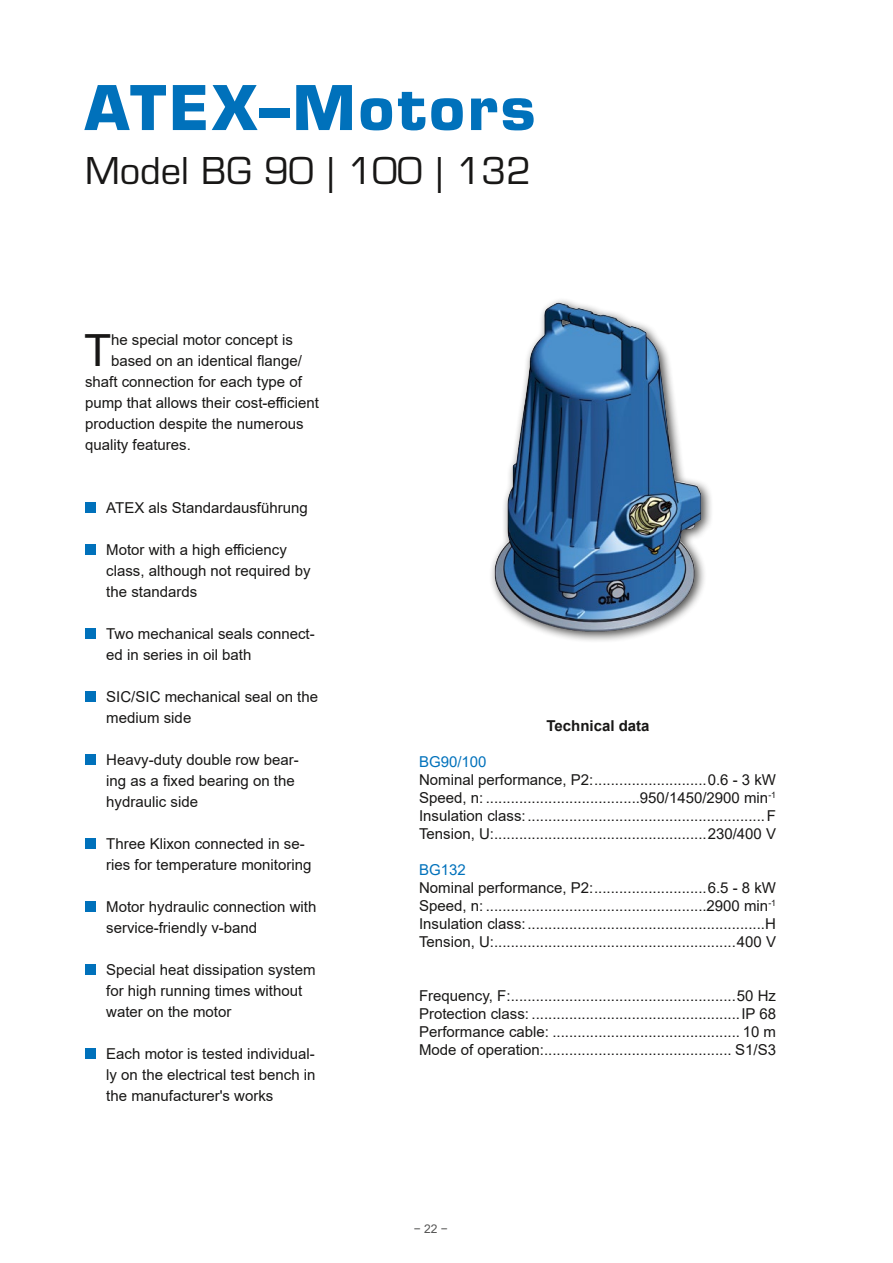
<style>
.page{position:relative;width:893px;height:1263px;background:#fff}
.page>*{position:absolute;margin:0;border:0;box-sizing:border-box;transform-origin:0 0}
.t1{font:700 60px "Eurostile LT Std";letter-spacing:.05em;color:#0071bb}
.t2{font:44.4px "Arial";color:#181716}
.t3{font:36px "Eurostile LT Std";color:#181716}
.t4{font:15px/21px "Arial";color:#181716}
.t5{font:700 15px "Arial";color:#181716}
.t6{font:15px "Arial";color:#0071bb}
.t7{font:12px "Arial";color:#565655}
</style>
<div class="page">
<div style="left:489px;top:297px;width:224px;height:346px;background:#181716;opacity:.75"></div>
<img style="left:514px;top:303px;width:44px;height:161px">
<div style="left:85px;top:502px;width:11px;height:11px;background:#0071bb"></div>
<div style="left:85px;top:544px;width:11px;height:11px;background:#0071bb"></div>
<div style="left:85px;top:628px;width:11px;height:11px;background:#0071bb"></div>
<div style="left:85px;top:691px;width:11px;height:11px;background:#0071bb"></div>
<div style="left:85px;top:754px;width:11px;height:11px;background:#0071bb"></div>
<div style="left:85px;top:838px;width:11px;height:11px;background:#0071bb"></div>
<div style="left:85px;top:901px;width:11px;height:11px;background:#0071bb"></div>
<div style="left:85px;top:964px;width:11px;height:11px;background:#0071bb"></div>
<div style="left:85px;top:1048px;width:11px;height:11px;background:#0071bb"></div>
<h1 class="t1" style="left:85px;top:71px;width:452px">ATEX–Motors</h1>
<h3 class="t3" style="left:85px;top:149px;width:447px">Model BG 90 | 100 | 132</h3>
<h2 class="t2" style="left:84px;top:319px;width:29px">T</h2>
<p class="t4" style="left:111px;top:329px;width:183px">he special motor concept is</p>
<p class="t4" style="left:111px;top:350px;width:192px">based on an identical flange/</p>
<p class="t4" style="left:85px;top:371px;width:218px">shaft connection for each type of</p>
<p class="t4" style="left:85px;top:392px;width:235px">pump that allows their cost-efficient</p>
<p class="t4" style="left:85px;top:413px;width:220px">production despite the numerous</p>
<p class="t4" style="left:85px;top:434px;width:107px">quality features.</p>
<p class="t4" style="left:106px;top:497px;width:203px">ATEX als Standardausführung</p>
<p class="t4" style="left:106px;top:539px;width:206px">Motor with a high efficiency class, although not required by the standards</p>
<p class="t4" style="left:106px;top:623px;width:210px">Two mechanical seals connect&shy;ed in series in oil bath</p>
<p class="t4" style="left:106px;top:686px;width:213px">SIC/SIC mechanical seal on the medium side</p>
<p class="t4" style="left:106px;top:749px;width:194px">Heavy-duty double row bear&shy;ing as a fixed bearing on the hydraulic side</p>
<p class="t4" style="left:106px;top:833px;width:207px">Three Klixon connected in se&shy;ries for temperature monitoring</p>
<p class="t4" style="left:106px;top:896px;width:212px">Motor hydraulic connection with service-friendly v-band</p>
<p class="t4" style="left:106px;top:959px;width:211px">Special heat dissipation system for high running times without water on the motor</p>
<p class="t4" style="left:106px;top:1043px;width:211px;text-align:justify">Each motor is tested individual&shy;ly on the electrical test bench in the manufacturer's works</p>
<p class="t5" style="left:546px;top:715px;width:105px">Technical data</p>
<p class="t6" style="left:419px;top:752px;width:69px">BG90/100</p>
<p class="t4" style="left:419px;top:771px;width:359px;line-height:18px;text-align:justify">Nominal performance, P2:...........................0.6 - 3 kW Speed, n: .....................................950/1450/2900 min<sup>-1<br></sup>Insulation class:.........................................................F Tension, U:...................................................230/400 V</p>
<p class="t6" style="left:419px;top:860px;width:48px">BG132</p>
<p class="t4" style="left:419px;top:879px;width:358px;line-height:18px;text-align:justify">Nominal performance, P2:...........................6.5 - 8 kW Speed, n: .....................................................2900 min<sup>-1<br></sup>Insulation class:.........................................................H Tension, U:..........................................................400 V</p>
<p class="t4" style="left:419px;top:987px;width:358px;line-height:18px;text-align:justify">Frequency, F:......................................................50 Hz Protection class: ..................................................IP 68<br>Performance cable: ............................................. 10 m Mode of operation:............................................. S1/S3</p>
<p class="t7" style="left:414px;top:1221px;width:36px">− 22 −</p>
</div>
